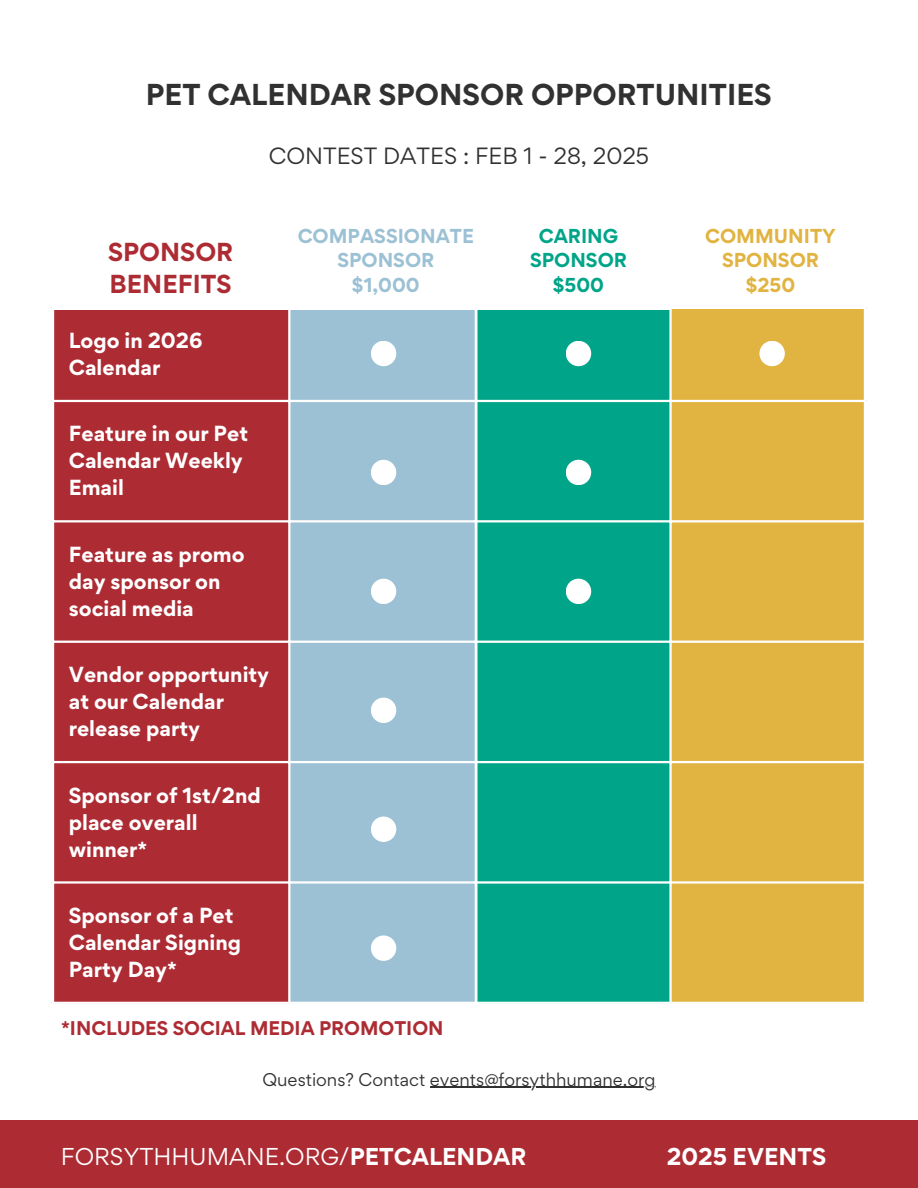
<style>
.page{position:relative;width:918px;height:1188px;background:#fff}
.page>*{position:absolute;margin:0;border:0;box-sizing:border-box;transform-origin:0 0}
.t1{font:700 27px "Gordita";color:#323132}
.t2{font:700 23.25px/31.5px "Gordita";color:#ad2c34}
.t3{font:21.75px "Gordita";color:#fff}
.t4{font:700 21.75px "Gordita";color:#fff}
.t5{font:21px "Gordita";color:#323132}
.t6{font:700 19.5px/27px "Gordita";color:#fff}
.t7{font:700 18px/24.8px "Gordita";color:#9cc1d4;text-align:center}
.t8{font:700 18px/24.8px "Gordita";color:#e1b441;text-align:center}
.t9{font:700 18px/24.8px "Gordita";color:#00a589;text-align:center}
.t10{font:700 17.7px "Gordita";color:#ad2c34}
.t11{font:16.5px "Gordita";color:#323132}
.s1{font-weight:700}
</style>
<div class="page">
<div style="left:52px;top:310px;width:237px;height:694px;background:linear-gradient(to right,#ae2e36,#ad2c34)"></div>
<div style="left:289px;top:310px;width:191px;height:694px;background:#9cc1d4"></div>
<div style="left:478px;top:310px;width:195px;height:694px;background:#00a589"></div>
<div style="left:671px;top:310px;width:193px;height:694px;background:#e1b441"></div>
<hr style="left:52px;top:309px;width:2px;height:693px;background:#fff">
<hr style="left:288px;top:309px;width:2px;height:693px;background:#fff">
<hr style="left:475px;top:309px;width:2px;height:693px;background:#fff">
<hr style="left:669px;top:309px;width:3px;height:693px;background:#fff">
<hr style="left:52px;top:400px;width:814px;height:2px;background:#fff">
<hr style="left:52px;top:520px;width:814px;height:2px;background:#fff">
<hr style="left:52px;top:641px;width:814px;height:2px;background:#fff">
<hr style="left:52px;top:761px;width:814px;height:2px;background:#fff">
<hr style="left:52px;top:881px;width:814px;height:3px;background:#fff">
<hr style="left:52px;top:1002px;width:814px;height:2px;background:#fff">
<div style="left:0;top:1120px;width:918px;height:68px;background:#ad2c34"></div>
<div style="left:371px;top:341px;width:25px;height:25px;background:#fff;border-radius:50%"></div>
<div style="left:371px;top:460px;width:25px;height:25px;background:#fff;border-radius:50%"></div>
<div style="left:371px;top:935px;width:25px;height:26px;background:#fff;border-radius:50%"></div>
<div style="left:371px;top:579px;width:25px;height:25px;background:#fff;border-radius:50%"></div>
<div style="left:371px;top:698px;width:25px;height:25px;background:#fff;border-radius:50%"></div>
<div style="left:371px;top:817px;width:25px;height:25px;background:#fff;border-radius:50%"></div>
<div style="left:566px;top:341px;width:25px;height:25px;background:#fff;border-radius:50%"></div>
<div style="left:566px;top:460px;width:25px;height:25px;background:#fff;border-radius:50%"></div>
<div style="left:566px;top:579px;width:25px;height:25px;background:#fff;border-radius:50%"></div>
<div style="left:759px;top:341px;width:26px;height:25px;background:#fff;border-radius:50%"></div>
<hr style="left:430px;top:1087px;width:226px;height:1px;background:#323132">
<p class="t1" style="left:146px;top:76px;width:628px">PET CALENDAR SPONSOR OPPORTUNITIES</p>
<p class="t5" style="left:269px;top:142px;width:382px">CONTEST DATES : FEB 1 - 28, 2025</p>
<p class="t2" style="left:108px;top:236px;width:127px">SPONSOR<br>BENEFITS</p>
<h1 class="t6" style="left:69px;top:327px;width:135px">Logo in 2026<br>Calendar</h1>
<h3 class="t6" style="left:69px;top:420px;width:181px">Feature in our Pet<br>Calendar Weekly<br>Email</h3>
<h2 class="t6" style="left:69px;top:541px;width:177px">Feature as promo day sponsor on social media</h2>
<p class="t7" style="left:298px;top:223px;width:178px">COMPASSIONATE<br>SPONSOR<br>$1,000</p>
<h4 class="t9" style="left:530px;top:223px;width:98px">CARING<br>SPONSOR $500</h4>
<p class="t8" style="left:705px;top:223px;width:132px">COMMUNITY<br>SPONSOR $250</p>
<h4 class="t6" style="left:69px;top:661px;width:202px">Vendor opportunity at our Calendar release party</h4>
<h4 class="t6" style="left:69px;top:781px;width:194px">Sponsor of 1st/2nd place overall winner*</h4>
<h4 class="t6" style="left:69px;top:902px;width:174px">Sponsor of a Pet<br>Calendar Signing<br>Party Day*</h4>
<h3 class="t10" style="left:61px;top:1016px;width:384px">*INCLUDES SOCIAL MEDIA PROMOTION</h3>
<h2 class="t11" style="left:262px;top:1068px;width:395px">Questions? Contact events@forsythhumane.org</h2>
<p class="t3" style="left:61px;top:1142px;width:467px">FORSYTHHUMANE.ORG/<span class="s1">PETCALENDAR</span></p>
<p class="t4" style="left:667px;top:1142px;width:161px">2025 EVENTS</p>
</div>
